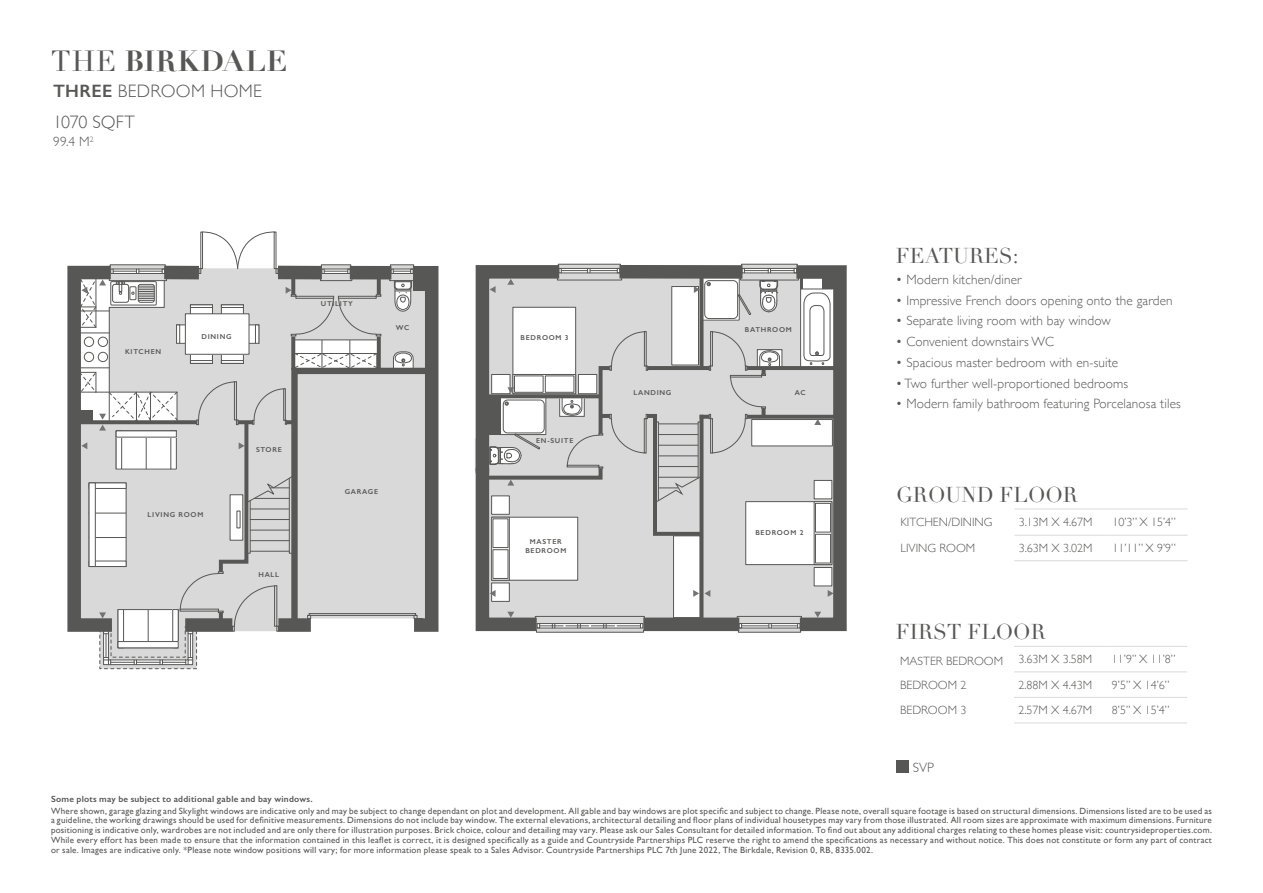
<style>
.page{position:relative;width:1263px;height:893px;background:#fff}
.page>*{position:absolute;margin:0;border:0;box-sizing:border-box;transform-origin:0 0}
.t1{font:700 28.5px "Didot";letter-spacing:.015em;color:#575756}
.t2{font:21px "Didot";color:#575756}
.t3{font:300 18px "Gill Sans";letter-spacing:.01em;color:#575756}
.t4{font:300 18px "Gill Sans";letter-spacing:-.01em;color:#575756}
.t5{font:300 13.5px "Gill Sans";letter-spacing:.01em;color:#575756}
.t6{font:300 12px "Gill Sans";color:#575756}
.t7{font:9px/9.8px "Gill Sans";letter-spacing:.025em;color:#575756;text-align:justify}
.t8{font:600 9px "Gill Sans";letter-spacing:.025em;color:#575756}
.t9{font:600 7.2px/8.6px "Gill Sans";letter-spacing:.1em;color:#575756;text-align:center}
.s1{font-weight:400}
.s2{font-weight:600}
</style>
<div class="page">
<hr style="left:1014px;top:646px;width:94px;height:1px;background:#dadada">
<hr style="left:1108px;top:646px;width:79px;height:1px;background:#dadada">
<hr style="left:1014px;top:671px;width:94px;height:1px;background:#dadada">
<hr style="left:1108px;top:671px;width:79px;height:1px;background:#dadada">
<hr style="left:1014px;top:697px;width:94px;height:1px;background:#dadada">
<hr style="left:1108px;top:697px;width:79px;height:1px;background:#dadada">
<hr style="left:1014px;top:722px;width:94px;height:1px;background:#dadada">
<hr style="left:1108px;top:722px;width:79px;height:1px;background:#dadada">
<hr style="left:1014px;top:509px;width:94px;height:1px;background:#dadada">
<hr style="left:1108px;top:509px;width:79px;height:1px;background:#dadada">
<hr style="left:1014px;top:535px;width:94px;height:1px;background:#dadada">
<hr style="left:1108px;top:535px;width:79px;height:1px;background:#dadada">
<hr style="left:1014px;top:560px;width:94px;height:1px;background:#dadada">
<hr style="left:1108px;top:560px;width:79px;height:1px;background:#dadada">
<div style="left:896px;top:760px;width:13px;height:13px;background:#575756"></div>
<div style="left:100px;top:628px;width:97px;height:41px;border:1px dashed #575756"></div>
<svg style="left:67px;top:231px;width:372px;height:434px"></svg>
<svg style="left:475px;top:263px;width:372px;height:370px"></svg>
<h1 class="t1" style="left:51px;top:43px;width:238px"><span class="s1">THE</span> BIRKDALE</h1>
<h3 class="t3" style="left:53px;top:77px;width:210px"><span class="s2">THREE</span> BEDROOM HOME</h3>
<h3 class="t4" style="left:53px;top:108px;width:83px">1070 SQFT</h3>
<h3 class="t5" style="left:53px;top:131px;width:42px">99.4 M<sup>2</sup></h3>
<p class="t9" style="left:125px;top:348px;width:38px">KITCHEN</p>
<p class="t9" style="left:201px;top:332px;width:32px">DINING</p>
<p class="t9" style="left:148px;top:510px;width:57px">LIVING ROOM</p>
<p class="t9" style="left:256px;top:445px;width:27px">STORE</p>
<p class="t9" style="left:258px;top:570px;width:22px">HALL</p>
<p class="t9" style="left:321px;top:299px;width:34px">UTILITY</p>
<p class="t9" style="left:396px;top:323px;width:15px">WC</p>
<p class="t9" style="left:345px;top:488px;width:35px">GARAGE</p>
<p class="t9" style="left:521px;top:333px;width:50px">BEDROOM 3</p>
<p class="t9" style="left:536px;top:437px;width:39px">EN-SUITE</p>
<p class="t9" style="left:525px;top:538px;width:42px">MASTER<br>BEDROOM</p>
<p class="t9" style="left:633px;top:389px;width:39px">LANDING</p>
<p class="t9" style="left:745px;top:325px;width:48px">BATHROOM</p>
<p class="t9" style="left:795px;top:388px;width:12px">AC</p>
<p class="t9" style="left:755px;top:528px;width:50px">BEDROOM 2</p>
<h2 class="t2" style="left:896px;top:243px;width:124px">FEATURES:</h2>
<h3 class="t5" style="left:896px;top:269px;width:127px">• Modern kitchen/diner</h3>
<h3 class="t5" style="left:896px;top:290px;width:278px">• Impressive French doors opening onto the garden</h3>
<h3 class="t5" style="left:896px;top:310px;width:216px">• Separate living room with bay window</h3>
<h3 class="t5" style="left:896px;top:331px;width:160px">• Convenient downstairs WC</h3>
<h3 class="t5" style="left:896px;top:352px;width:224px">• Spacious master bedroom with en-suite</h3>
<h3 class="t5" style="left:896px;top:373px;width:234px">• Two further well-proportioned bedrooms</h3>
<h3 class="t5" style="left:896px;top:393px;width:286px">• Modern family bathroom featuring Porcelanosa tiles</h3>
<h2 class="t2" style="left:896px;top:482px;width:183px">GROUND FLOOR</h2>
<h3 class="t6" style="left:900px;top:512px;width:94px">KITCHEN/DINING</h3>
<h3 class="t6" style="left:1019px;top:513px;width:75px">3.13M X 4.67M</h3>
<h3 class="t6" style="left:1112px;top:513px;width:65px">10’3’’ X 15’4’’</h3>
<h3 class="t6" style="left:900px;top:539px;width:76px">LIVING ROOM</h3>
<h3 class="t6" style="left:1019px;top:539px;width:75px">3.63M X 3.02M</h3>
<h3 class="t6" style="left:1112px;top:539px;width:65px">11’11’’ X 9’9’’</h3>
<h2 class="t2" style="left:896px;top:619px;width:152px">FIRST FLOOR</h2>
<h3 class="t6" style="left:900px;top:652px;width:104px">MASTER BEDROOM</h3>
<h3 class="t6" style="left:1018px;top:650px;width:75px">3.63M X 3.58M</h3>
<h3 class="t6" style="left:1112px;top:650px;width:65px">11’9’’ X 11’8’’</h3>
<h3 class="t6" style="left:900px;top:675px;width:68px">BEDROOM 2</h3>
<h3 class="t6" style="left:1018px;top:675px;width:75px">2.88M X 4.43M</h3>
<h3 class="t6" style="left:1112px;top:675px;width:59px">9’5’’ X 14’6’’</h3>
<h3 class="t6" style="left:900px;top:701px;width:68px">BEDROOM 3</h3>
<h3 class="t6" style="left:1018px;top:701px;width:75px">2.57M X 4.67M</h3>
<h3 class="t6" style="left:1112px;top:701px;width:59px">8’5’’ X 15’4’’</h3>
<h3 class="t5" style="left:913px;top:757px;width:23px">SVP</h3>
<p class="t8" style="left:51px;top:793px;width:263px">Some plots may be subject to additional gable and bay windows.</p>
<p class="t7" style="left:51px;top:806px;width:1162px">Where shown, garage glazing and Skylight windows are indicative only and may be subject to change dependant on plot and development. All gable and bay windows are plot specific and subject to change. Please note, overall square footage is based on structural dimensions. Dimensions listed are to be used as a guideline, the working drawings should be used for definitive measurements. Dimensions do not include bay window. The external elevations, architectural detailing and floor plans of individual housetypes may vary from those illustrated. All room sizes are approximate with maximum dimensions. Furniture positioning is indicative only, wardrobes are not included and are only there for illustration purposes. Brick choice, colour and detailing may vary. Please ask our Sales Consultant for detailed information. To find out about any additional charges relating to these homes please visit: countrysideproperties.com.<br>While every effort has been made to ensure that the information contained in this leaflet is correct, it is designed specifically as a guide and Countryside Partnerships PLC reserve the right to amend the specifications as necessary and without notice. This does not constitute or form any part of contract or sale. Images are indicative only. *Please note window positions will vary; for more information please speak to a Sales Advisor. Countryside Partnerships PLC 7th June 2022, The Birkdale, Revision 0, RB, 8335.002.</p>
</div>
